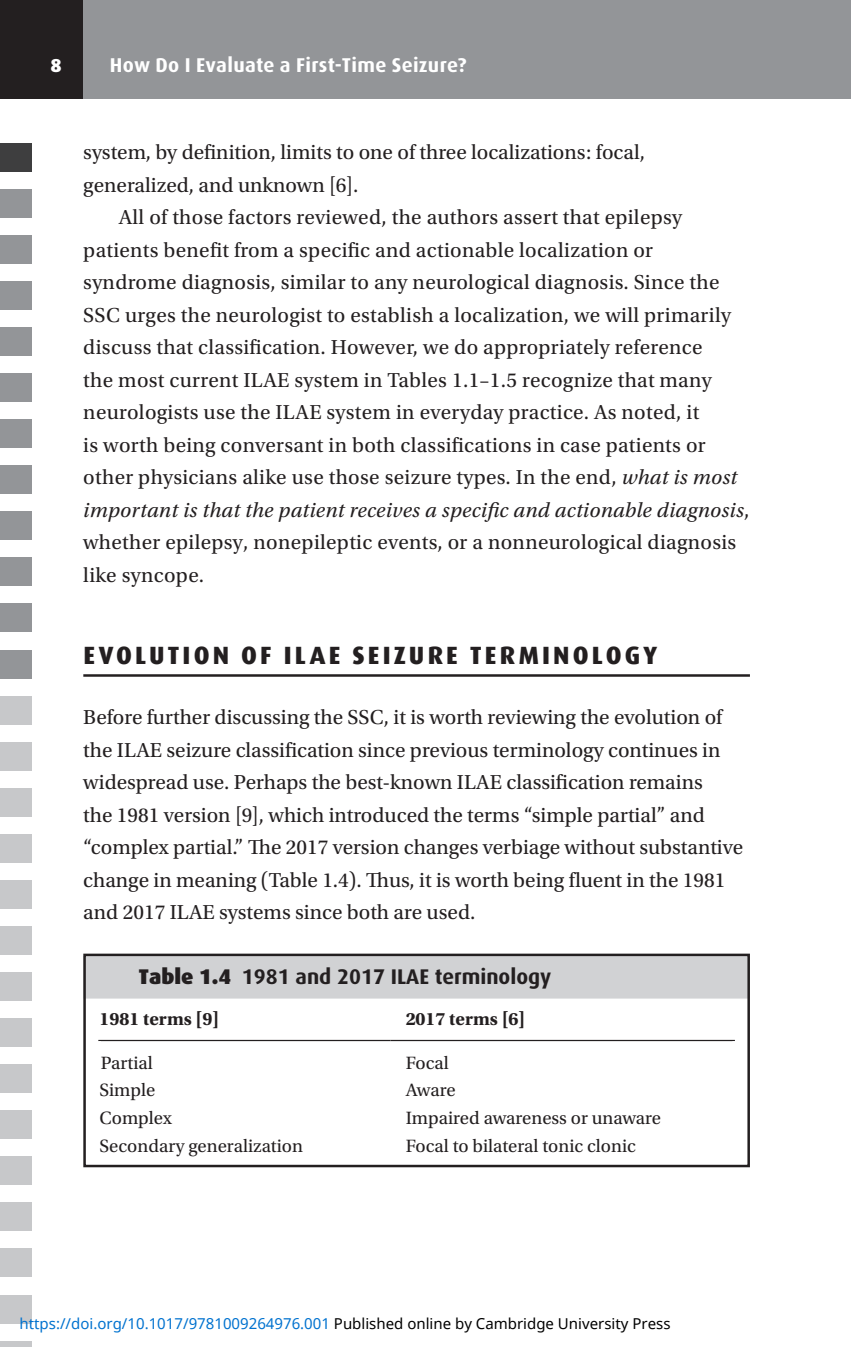
<style>
.page{position:relative;width:851px;height:1347px;background:#fff}
.page>*{position:absolute;margin:0;border:0;box-sizing:border-box;transform-origin:0 0}
.B{font:800 25px "Dax";letter-spacing:.125em;color:#231f20}
.para{font:21.25px/32.5px "Utopia Std";letter-spacing:.015em;color:#231f20}
.para-no-indent{font:21.25px/32.5px "Utopia Std";color:#231f20}
.TB{font:700 21.25px "Dax";color:#231f20}
.t1{font:700 20px "Dax";letter-spacing:.015em;color:#fff}
.TB-2{font:18.75px "Utopia Std";color:#231f20}
.TB-3{font:700 18.75px "Utopia Std";color:#231f20}
.TCH{font:700 18.75px "Utopia Std";color:#231f20}
.t2{font:900 18.75px "Dax";color:#fff}
.t3{font:15px "Noto Sans";color:#0172cf}
.s1{font-style:italic}
.s2{font-weight:900}
.s3{color:#000}
</style>
<div class="page">
<div style="left:0;top:144px;width:32px;height:28px;background:#3e3e3f"></div>
<div style="left:0;top:189px;width:32px;height:29px;background:#939598"></div>
<div style="left:0;top:281px;width:32px;height:29px;background:#939598"></div>
<div style="left:0;top:328px;width:32px;height:28px;background:#939598"></div>
<div style="left:0;top:374px;width:32px;height:28px;background:#939598"></div>
<div style="left:0;top:419px;width:32px;height:29px;background:#939598"></div>
<div style="left:0;top:465px;width:32px;height:29px;background:#939598"></div>
<div style="left:0;top:511px;width:32px;height:29px;background:#939598"></div>
<div style="left:0;top:557px;width:32px;height:29px;background:#939598"></div>
<div style="left:0;top:604px;width:32px;height:28px;background:#939598"></div>
<div style="left:0;top:650px;width:32px;height:28px;background:#939598"></div>
<div style="left:0;top:696px;width:32px;height:28px;background:#c7c8ca"></div>
<div style="left:0;top:742px;width:32px;height:28px;background:#c7c8ca"></div>
<div style="left:0;top:788px;width:32px;height:28px;background:#c7c8ca"></div>
<div style="left:0;top:834px;width:32px;height:28px;background:#c7c8ca"></div>
<div style="left:0;top:880px;width:32px;height:28px;background:#c7c8ca"></div>
<div style="left:0;top:926px;width:32px;height:28px;background:#c7c8ca"></div>
<div style="left:0;top:972px;width:32px;height:28px;background:#c7c8ca"></div>
<div style="left:0;top:1018px;width:32px;height:28px;background:#c7c8ca"></div>
<div style="left:0;top:1064px;width:32px;height:28px;background:#c7c8ca"></div>
<div style="left:0;top:1110px;width:32px;height:29px;background:#c7c8ca"></div>
<div style="left:0;top:1156px;width:32px;height:29px;background:#c7c8ca"></div>
<div style="left:0;top:1202px;width:32px;height:29px;background:#c7c8ca"></div>
<div style="left:0;top:1248px;width:32px;height:29px;background:#c7c8ca"></div>
<div style="left:0;top:1294px;width:32px;height:29px;background:#c7c8ca"></div>
<div style="left:0;top:1340px;width:32px;height:6px;background:#c7c8ca"></div>
<div style="left:0;top:236px;width:32px;height:28px;background:#939598"></div>
<div style="left:0;top:0;width:83px;height:99px;background:#231f20"></div>
<div style="left:83px;top:0;width:767px;height:99px;background:#939598"></div>
<hr style="left:83px;top:674px;width:666px;height:2px;background:#231f20">
<div style="left:83px;top:956px;width:666px;height:42px;background:#d1d2d4"></div>
<hr style="left:98px;top:1039px;width:292px;height:2px;background:#231f20">
<hr style="left:390px;top:1039px;width:344px;height:2px;background:#231f20">
<div style="left:83px;top:953px;width:666px;height:214px;border:2px solid #231f20"></div>
<p class="t2" style="left:51px;top:54px;width:13px">8</p>
<p class="t1" style="left:110px;top:53px;width:358px">How Do I Evaluate a First-Time Seizure?</p>
<p class="para" style="left:83px;top:136px;width:563px">system, by definition, limits to one of three localizations: focal, generalized, and unknown [6].</p>
<p class="para" style="left:83px;top:201px;width:667px;text-indent:35px">All of those factors reviewed, the authors assert that epilepsy patients benefit from a specific and actionable localization or syndrome diagnosis, similar to any neurological diagnosis. Since the SSC urges the neurologist to establish a localization, we will primarily discuss that classification. However, we do appropriately reference<br>the most current ILAE system in Tables 1.1–1.5 recognize that many neurologists use the ILAE system in everyday practice. As noted, it<br>is worth being conversant in both classifications in case patients or other physicians alike use those seizure types. In the end, <span class="s1">what is most important is that the patient receives a specific and actionable diagnosis</span>, whether epilepsy, nonepileptic events, or a nonneurological diagnosis like syncope.</p>
<p class="B" style="left:83px;top:641px;width:575px">EVOLUTION OF ILAE SEIZURE TERMINOLOGY</p>
<p class="para-no-indent" style="left:83px;top:701px;width:661px">Before further discussing the SSC, it is worth reviewing the evolution of the ILAE seizure classification since previous terminology continues in widespread use. Perhaps the best-known ILAE classification remains<br>the 1981 version [9], which introduced the terms “simple partial” and “complex partial.” The 2017 version changes verbiage without substantive change in meaning (Table 1.4). Thus, it is worth being fluent in the 1981 and 2017 ILAE systems since both are used.</p>
<p class="TB" style="left:138px;top:964px;width:414px"><span class="s2">Table 1.4</span> 1981 and 2017 ILAE terminology</p>
<p class="TB-3" style="left:100px;top:1007px;width:121px">1981 terms [9]</p>
<p class="TCH" style="left:405px;top:1007px;width:121px">2017 terms [6]</p>
<p class="TB-2" style="left:101px;top:1052px;width:54px">Partial</p>
<p class="TB-2" style="left:405px;top:1052px;width:45px">Focal</p>
<p class="TB-2" style="left:100px;top:1080px;width:57px">Simple</p>
<p class="TB-2" style="left:405px;top:1080px;width:51px">Aware</p>
<p class="TB-2" style="left:100px;top:1107px;width:74px">Complex</p>
<p class="TB-2" style="left:405px;top:1107px;width:257px">Impaired awareness or unaware</p>
<p class="TB-2" style="left:100px;top:1135px;width:205px">Secondary generalization</p>
<p class="TB-2" style="left:405px;top:1135px;width:232px">Focal to bilateral tonic clonic</p>
<p class="t3" style="left:19px;top:1313px;width:652px">https://doi.org/10.1017/9781009264976.001 <span class="s3">Published online by Cambridge University Press</span></p>
</div>
